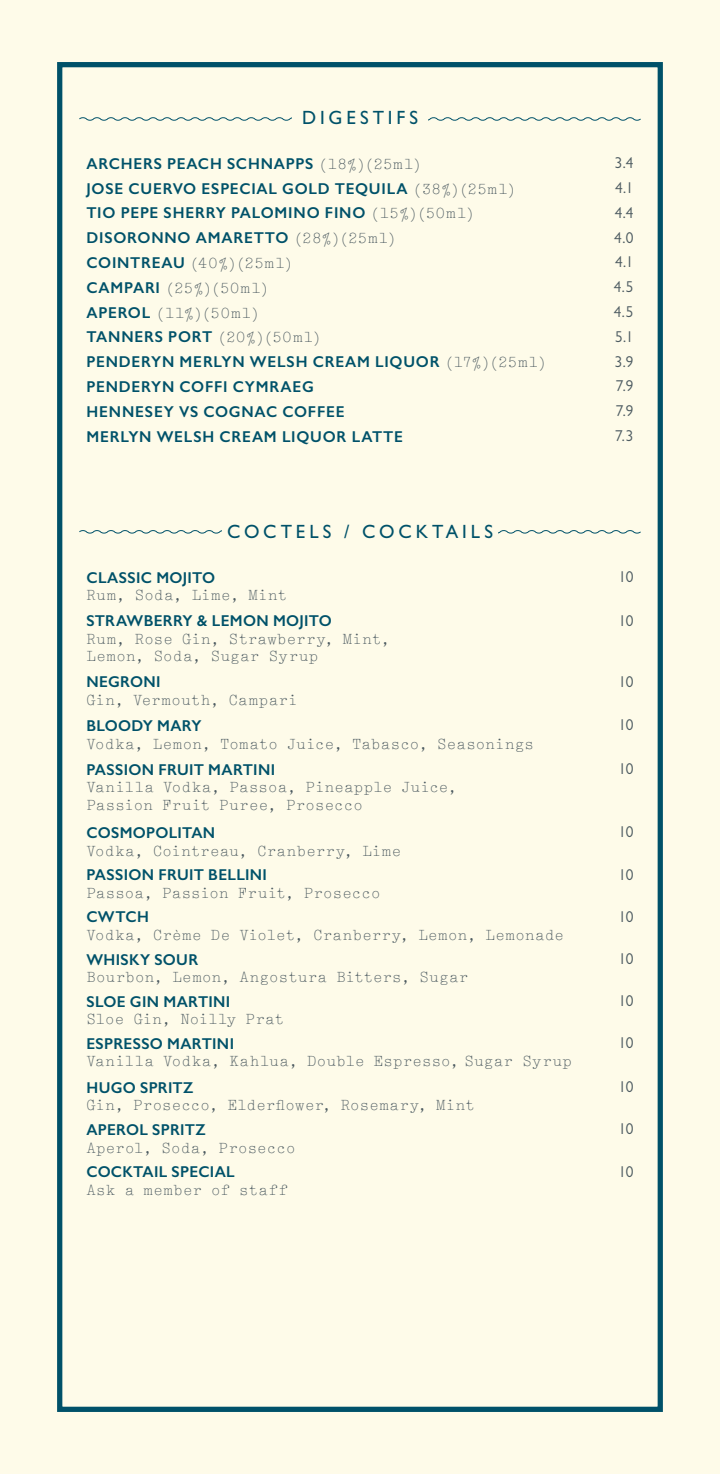
<style>
.page{position:relative;width:720px;height:1474px;background:#fff}
.page>*{position:absolute;margin:0;border:0;box-sizing:border-box;transform-origin:0 0}
.t1{font:500 19.25px "Gill Sans MT Pro";letter-spacing:.205em;color:#005169}
.t2{font:15.75px/17.5px "Typewriter Elite";letter-spacing:.03em;color:#4d5b61}
.t3{font:600 15.75px "Gill Sans";letter-spacing:.05em;color:#005169}
.t4{font:15.75px "Gill Sans MT Pro";letter-spacing:-.03em;color:#4d5b61}
.t5{font:600 15.75px "Gill Sans";letter-spacing:.02em;color:#005169}
.t6{font:600 15.75px "Gill Sans";letter-spacing:.025em;color:#005169}
.s1{font-family:"Typewriter Elite";font-weight:400;color:#4d5b61}
.s2{font-family:"Gill Sans";font-weight:600;color:#005169}
</style>
<div class="page">
<div style="left:0;top:0;width:719px;height:1473px;background:#fefbe9"></div>
<div style="left:57px;top:62px;width:605px;height:1349px;border:5px solid #005169"></div>
<svg style="left:79px;top:117px;width:562px;height:4px"></svg>
<div style="left:292px;top:111px;width:135px;height:13px;background:#fefbe9"></div>
<svg style="left:79px;top:530px;width:562px;height:4px"></svg>
<div style="left:222px;top:525px;width:275px;height:13px;background:#fefbe9"></div>
<p class="t1" style="left:302px;top:106px;width:117px">DIGESTIFS</p>
<p class="t3" style="left:86px;top:154px;width:337px">ARCHERS PEACH SCHNAPPS <span class="s1">(18%)(25ml)</span></p>
<p class="t4" style="left:614px;top:153px;width:20px">3.4</p>
<p class="t3" style="left:86px;top:179px;width:431px">JOSE CUERVO ESPECIAL GOLD TEQUILA <span class="s1">(38%)(25ml)</span></p>
<p class="t4" style="left:614px;top:178px;width:20px">4.1</p>
<p class="t3" style="left:86px;top:203px;width:390px">TIO PEPE SHERRY PALOMINO FINO <span class="s1">(15%)(50ml)</span></p>
<p class="t4" style="left:614px;top:203px;width:20px">4.4</p>
<p class="t3" style="left:86px;top:228px;width:311px">DISORONNO AMARETTO <span class="s1">(28%)(25ml)</span></p>
<p class="t4" style="left:614px;top:228px;width:21px">4.0</p>
<p class="t2" style="left:86px;top:254px;width:208px"><span class="s2">COINTREAU</span> (40%)(25ml)</p>
<p class="t4" style="left:614px;top:253px;width:20px">4.1</p>
<p class="t2" style="left:86px;top:279px;width:184px"><span class="s2">CAMPARI</span> (25%)(50ml)</p>
<p class="t4" style="left:613px;top:277px;width:21px">4.5</p>
<p class="t2" style="left:86px;top:304px;width:175px"><span class="s2">APEROL</span> (11%)(50ml)</p>
<p class="t4" style="left:613px;top:302px;width:21px">4.5</p>
<p class="t3" style="left:86px;top:327px;width:237px">TANNERS PORT <span class="s1">(20%)(50ml)</span></p>
<p class="t4" style="left:614px;top:327px;width:20px">5.1</p>
<p class="t3" style="left:86px;top:352px;width:461px">PENDERYN MERLYN WELSH CREAM LIQUOR <span class="s1">(17%)(25ml)</span></p>
<p class="t4" style="left:614px;top:352px;width:20px">3.9</p>
<p class="t3" style="left:86px;top:377px;width:229px">PENDERYN COFFI CYMRAEG</p>
<p class="t4" style="left:615px;top:377px;width:19px">7.9</p>
<p class="t3" style="left:86px;top:402px;width:259px">HENNESEY VS COGNAC COFFEE</p>
<p class="t4" style="left:615px;top:401px;width:19px">7.9</p>
<p class="t3" style="left:86px;top:427px;width:318px">MERLYN WELSH CREAM LIQUOR LATTE</p>
<p class="t4" style="left:615px;top:426px;width:20px">7.3</p>
<p class="t1" style="left:227px;top:520px;width:267px">COCTELS / COCKTAILS</p>
<p class="t6" style="left:86px;top:568px;width:130px">CLASSIC MOJITO</p>
<p class="t2" style="left:86px;top:586px;width:202px">Rum, Soda, Lime, Mint</p>
<p class="t4" style="left:618px;top:567px;width:16px">10</p>
<p class="t5" style="left:86px;top:611px;width:247px">STRAWBERRY &amp; LEMON MOJITO</p>
<p class="t2" style="left:86px;top:630px;width:305px">Rum, Rose Gin, Strawberry, Mint,</p>
<p class="t2" style="left:86px;top:647px;width:233px">Lemon, Soda, Sugar Syrup</p>
<p class="t4" style="left:618px;top:611px;width:16px">10</p>
<p class="t6" style="left:86px;top:672px;width:76px">NEGRONI</p>
<p class="t2" style="left:86px;top:691px;width:212px">Gin, Vermouth, Campari</p>
<p class="t4" style="left:618px;top:672px;width:16px">10</p>
<p class="t2" style="left:86px;top:717px;width:448px"><span class="s2">BLOODY MARY<br></span>Vodka, Lemon, Tomato Juice, Tabasco, Seasonings</p>
<p class="t4" style="left:618px;top:715px;width:16px">10</p>
<p class="t2" style="left:86px;top:761px;width:371px"><span class="s2">PASSION FRUIT MARTINI<br></span>Vanilla Vodka, Passoa, Pineapple Juice,<br>Passion Fruit Puree, Prosecco</p>
<p class="t4" style="left:618px;top:759px;width:16px">10</p>
<p class="t2" style="left:86px;top:824px;width:316px"><span class="s2">COSMOPOLITAN<br></span>Vodka, Cointreau, Cranberry, Lime</p>
<p class="t4" style="left:618px;top:822px;width:16px">10</p>
<p class="t2" style="left:86px;top:866px;width:295px"><span class="s2">PASSION FRUIT BELLINI<br></span>Passoa, Passion Fruit, Prosecco</p>
<p class="t4" style="left:618px;top:864px;width:16px">10</p>
<p class="t2" style="left:86px;top:908px;width:478px"><span class="s2">CWTCH<br></span>Vodka, Crème De Violet, Cranberry, Lemon, Lemonade</p>
<p class="t4" style="left:618px;top:907px;width:16px">10</p>
<p class="t2" style="left:86px;top:950px;width:383px"><span class="s2">WHISKY SOUR<br></span>Bourbon, Lemon, Angostura Bitters, Sugar</p>
<p class="t4" style="left:618px;top:949px;width:16px">10</p>
<p class="t2" style="left:86px;top:993px;width:199px"><span class="s2">SLOE GIN MARTINI<br></span>Sloe Gin, Noilly Prat</p>
<p class="t4" style="left:618px;top:991px;width:16px">10</p>
<p class="t2" style="left:86px;top:1035px;width:486px"><span class="s2">ESPRESSO MARTINI<br></span>Vanilla Vodka, Kahlua, Double Espresso, Sugar Syrup</p>
<p class="t4" style="left:618px;top:1033px;width:16px">10</p>
<p class="t2" style="left:86px;top:1079px;width:389px"><span class="s2">HUGO SPRITZ<br></span>Gin, Prosecco, Elderflower, Rosemary, Mint</p>
<p class="t4" style="left:618px;top:1077px;width:16px">10</p>
<p class="t2" style="left:86px;top:1121px;width:210px"><span class="s2">APEROL SPRITZ<br></span>Aperol, Soda, Prosecco</p>
<p class="t4" style="left:618px;top:1119px;width:16px">10</p>
<p class="t2" style="left:86px;top:1163px;width:202px"><span class="s2">COCKTAIL SPECIAL<br></span>Ask a member of staff</p>
<p class="t4" style="left:618px;top:1161px;width:16px">10</p>
</div>
